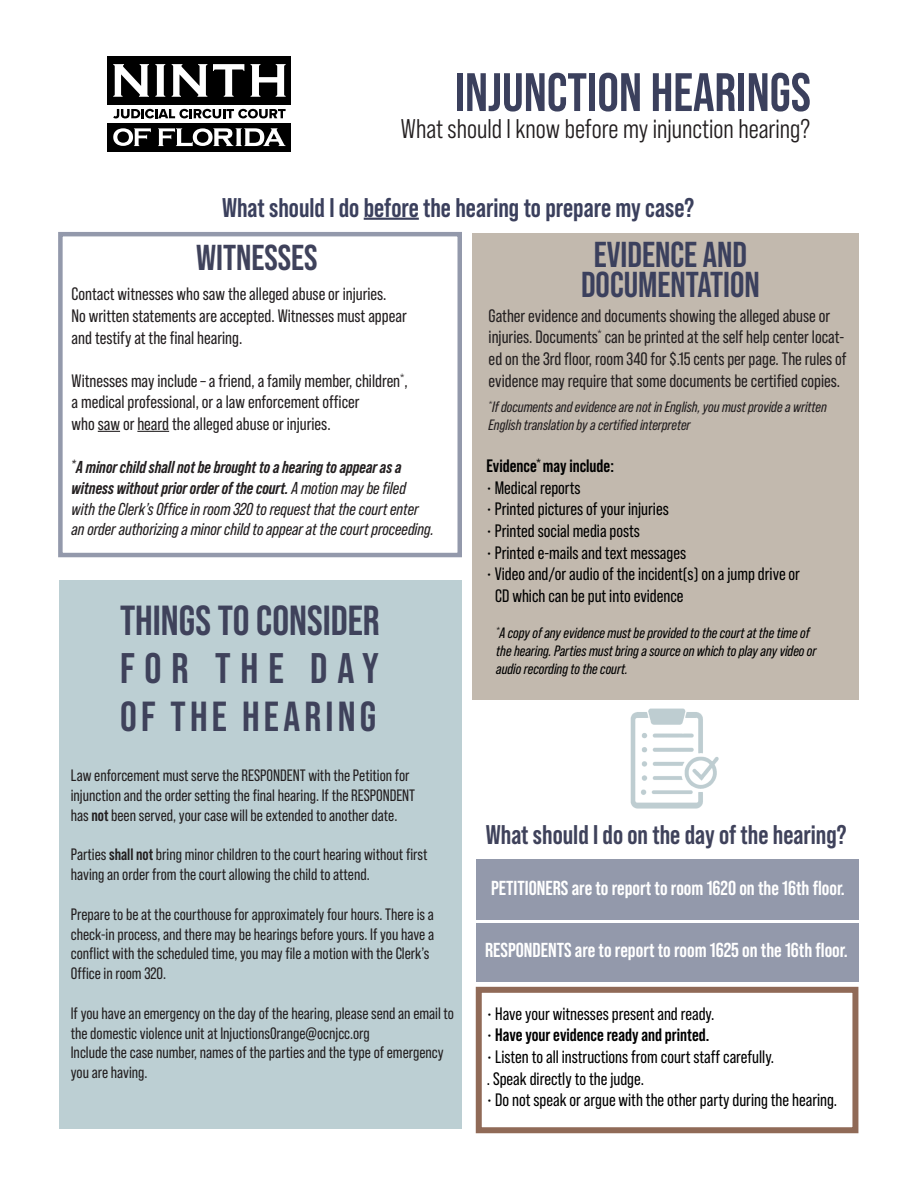
<style>
.page{position:relative;width:918px;height:1188px;background:#fff}
.page>*{position:absolute;margin:0;border:0;box-sizing:border-box;transform-origin:0 0}
.t1{font:700 54px "Bebas Neue Pro";color:#3b405d}
.t2{font:700 42.75px "Bebas Neue Pro";letter-spacing:.23em;color:#3f425b}
.t3{font:700 42px "Bebas Neue Pro";color:#3f425b}
.t4{font:700 42px "Bebas Neue Pro";letter-spacing:.1em;color:#3f425b}
.t5{font:700 36px "Bebas Neue Pro";color:#3b405d}
.t6{font:700 36px "Bebas Neue Pro";color:#3f425b}
.t7{font:700 27px "Bebas Neue Pro";color:#3b405d}
.t8{font:27px "Bebas Neue Pro Middle";color:#231f20}
.t9{font:700 27px "Bebas Neue Pro";color:#3f425b}
.t10{font:700 20.25px "Bebas Neue Pro";color:#fff}
.t11{font:18px/21.6px "Bebas Neue Pro";color:#231f20}
.t12{font:18px "Bebas Neue Pro";color:#000}
.t13{font:700 18px "Bebas Neue Pro";color:#000}
.t14{font:italic 17.25px "Bebas Neue Pro";color:#231f20}
.t15{font:italic 700 17.25px "Bebas Neue Pro";color:#231f20}
.t16{font:16.5px/19.8px "Bebas Neue Pro";color:#231f20}
.t17{font:italic 15px "Bebas Neue Pro";color:#000}
.t18{font:italic 15px/18px "Bebas Neue Pro";color:#231f20}
.s1{font-weight:400}
.s2{font-weight:700}
</style>
<div class="page">
<div style="left:473px;top:233px;width:386px;height:467px;background:#c2b9ae"></div>
<div style="left:108px;top:56px;width:183px;height:49px;background:#000"></div>
<div style="left:108px;top:123px;width:183px;height:29px;background:#000"></div>
<svg style="left:113px;top:64px;width:36px;height:33px"></svg>
<svg style="left:155px;top:64px;width:10px;height:33px"></svg>
<svg style="left:172px;top:64px;width:35px;height:33px"></svg>
<svg style="left:213px;top:64px;width:31px;height:33px"></svg>
<svg style="left:251px;top:64px;width:35px;height:33px"></svg>
<svg style="left:113px;top:109px;width:173px;height:9px"></svg>
<svg style="left:158px;top:128px;width:128px;height:18px"></svg>
<svg style="left:113px;top:128px;width:38px;height:18px"></svg>
<div style="left:60px;top:580px;width:402px;height:548px;background:#bccfd3"></div>
<svg style="left:98px;top:431px;width:22px;height:1px"></svg>
<hr style="left:137px;top:431px;width:32px;height:1px;background:#231f20">
<hr style="left:364px;top:218px;width:55px;height:2px;background:#3b405d">
<div style="left:58px;top:232px;width:404px;height:325px;border:4px solid #9399ab"></div>
<div style="left:476px;top:987px;width:382px;height:146px;border:6px solid #906a57"></div>
<div style="left:476px;top:859px;width:382px;height:60px;background:#9399ab"></div>
<div style="left:476px;top:923px;width:382px;height:59px;background:#9399ab"></div>
<img style="left:630px;top:708px;width:89px;height:101px">
<p class="t1" style="left:455px;top:61px;width:358px">INJUNCTION HEARINGS</p>
<p class="t8" style="left:401px;top:114px;width:411px">What should I know before my injunction hearing?</p>
<p class="t7" style="left:222px;top:192px;width:474px">What should I do before the hearing to prepare my case?</p>
<p class="t6" style="left:196px;top:237px;width:123px">WITNESSES</p>
<p class="t11" style="left:72px;top:283px;width:316px">Contact witnesses who saw the alleged abuse or injuries.</p>
<p class="t11" style="left:72px;top:305px;width:337px">No written statements are accepted. Witnesses must appear</p>
<p class="t11" style="left:72px;top:326px;width:172px">and testify at the final hearing.</p>
<p class="t11" style="left:72px;top:370px;width:338px">Witnesses may include – a friend, a family member, children<sup>*</sup>,</p>
<p class="t11" style="left:72px;top:391px;width:290px">a medical professional, or a law enforcement officer</p>
<p class="t11" style="left:72px;top:413px;width:261px">who saw or heard the alleged abuse or injuries.</p>
<p class="t15" style="left:72px;top:457px;width:331px"><sup>*</sup>A minor child shall not be brought to a hearing to appear as a</p>
<p class="t15" style="left:72px;top:478px;width:336px">witness without prior order of the court. <span class="s1">A motion may be filed</span></p>
<p class="t14" style="left:72px;top:499px;width:349px">with the Clerk’s Office in room 320 to request that the court enter</p>
<p class="t14" style="left:72px;top:520px;width:364px">an order authorizing a minor child to appear at the court proceeding.</p>
<p class="t3" style="left:120px;top:596px;width:261px">THINGS TO CONSIDER</p>
<p class="t2" style="left:120px;top:643px;width:261px">FOR THE DAY</p>
<p class="t4" style="left:120px;top:692px;width:258px">OF THE HEARING</p>
<p class="t16" style="left:71px;top:765px;width:340px">Law enforcement must serve the RESPONDENT with the Petition for</p>
<p class="t16" style="left:71px;top:785px;width:346px">injunction and the order setting the final hearing. If the RESPONDENT</p>
<p class="t16" style="left:71px;top:805px;width:328px">has <span class="s2">not</span> been served, your case will be extended to another date.</p>
<p class="t16" style="left:71px;top:845px;width:358px">Parties <span class="s2">shall not</span> bring minor children to the court hearing without first</p>
<p class="t16" style="left:71px;top:864px;width:300px">having an order from the court allowing the child to attend.</p>
<p class="t16" style="left:71px;top:904px;width:365px">Prepare to be at the courthouse for approximately four hours. There is a</p>
<p class="t16" style="left:71px;top:924px;width:365px">check-in process, and there may be hearings before yours. If you have a</p>
<p class="t16" style="left:71px;top:944px;width:360px">conflict with the scheduled time, you may file a motion with the Clerk’s</p>
<p class="t16" style="left:71px;top:963px;width:97px">Office in room 320.</p>
<p class="t16" style="left:71px;top:1003px;width:385px">If you have an emergency on the day of the hearing, please send an email to</p>
<p class="t16" style="left:71px;top:1023px;width:301px">the domestic violence unit at InjuctionsOrange@ocnjcc.org</p>
<p class="t16" style="left:71px;top:1043px;width:374px">Include the case number, names of the parties and the type of emergency you are having.</p>
<p class="t5" style="left:594px;top:233px;width:155px">EVIDENCE AND</p>
<p class="t5" style="left:581px;top:263px;width:180px">DOCUMENTATION</p>
<p class="t11" style="left:489px;top:305px;width:360px">Gather evidence and documents showing the alleged abuse or injuries. Documents<sup>*</sup> can be printed at the self help center locat&shy;ed on the 3rd floor, room 340 for $.15 cents per page. The rules of evidence may require that some documents be certified copies.</p>
<p class="t18" style="left:489px;top:398px;width:340px"><sup>*</sup>If documents and evidence are not in English, you must provide a written<br>English translation by a certified interpreter</p>
<p class="t13" style="left:486px;top:456px;width:129px">Evidence<sup>*</sup> may include:</p>
<p class="t12" style="left:486px;top:477px;width:96px">• Medical reports</p>
<p class="t12" style="left:486px;top:499px;width:184px">• Printed pictures of your injuries</p>
<p class="t12" style="left:486px;top:521px;width:155px">• Printed social media posts</p>
<p class="t12" style="left:486px;top:542px;width:201px">• Printed e-mails and text messages</p>
<p class="t12" style="left:486px;top:564px;width:315px">• Video and/or audio of the incident(s) on a jump drive or</p>
<p class="t12" style="left:495px;top:585px;width:190px">CD which can be put into evidence</p>
<p class="t17" style="left:496px;top:624px;width:315px"><sup>*</sup>A copy of any evidence must be provided to the court at the time of</p>
<p class="t17" style="left:496px;top:642px;width:322px">the hearing. Parties must bring a source on which to play any video or</p>
<p class="t17" style="left:496px;top:660px;width:133px">audio recording to the court.</p>
<p class="t9" style="left:486px;top:819px;width:362px">What should I do on the day of the hearing?</p>
<p class="t10" style="left:491px;top:876px;width:355px">PETITIONERS are to report to room 1620 on the 16th floor.</p>
<p class="t10" style="left:485px;top:938px;width:364px">RESPONDENTS are to report to room 1625 on the 16th floor.</p>
<p class="t12" style="left:487px;top:1003px;width:229px">• Have your witnesses present and ready.</p>
<p class="t13" style="left:487px;top:1025px;width:224px"><span class="s1">•</span> Have your evidence ready and printed.</p>
<p class="t12" style="left:487px;top:1047px;width:289px">• Listen to all instructions from court staff carefully.</p>
<p class="t12" style="left:487px;top:1068px;width:159px">. Speak directly to the judge.</p>
<p class="t12" style="left:487px;top:1090px;width:352px">• Do not speak or argue with the other party during the hearing.</p>
</div>
